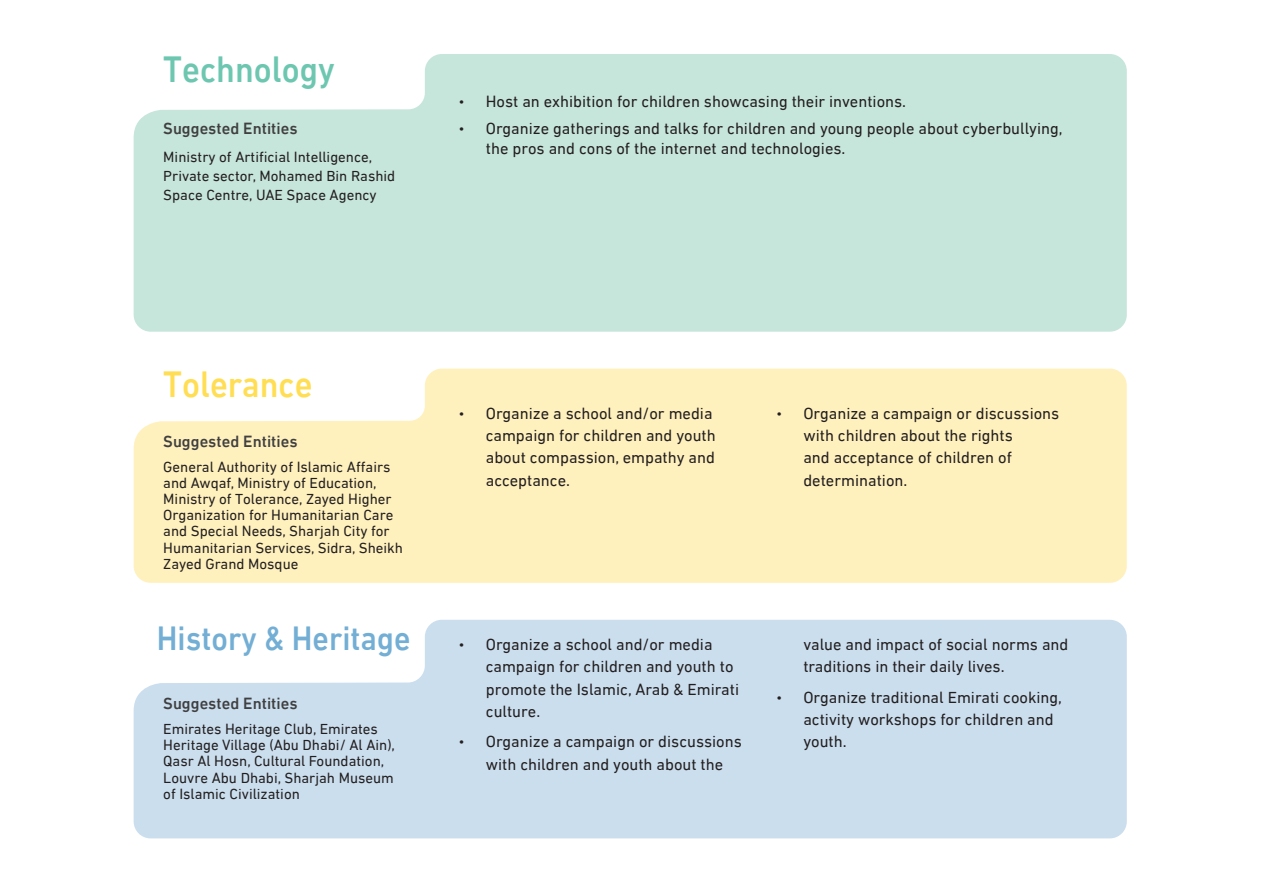
<style>
.page{position:relative;width:1263px;height:893px;background:#fff}
.page>*{position:absolute;margin:0;border:0;box-sizing:border-box;transform-origin:0 0}
.t1{font:500 37.2px "DIN Next LT Arabic";color:#6dc7b0;scale:.92 1}
.t2{font:500 37.2px "DIN Next LT Arabic";color:#ffde54;scale:.92 1}
.t3{font:500 34.2px "DIN Next LT Arabic";color:#73aed4;scale:.92 1}
.t4{font:16.5px/22.2px "DIN Next LT Arabic";color:#231f20}
.t5{font:500 16.5px "DIN Next LT Arabic";color:#404041}
.t6{font:15px/16.2px "DIN Next LT Arabic";color:#231f20}
.s1{font-family:"Koufiya LT"}
</style>
<div class="page">
<svg style="left:134px;top:620px;width:993px;height:218px;background:#cfe0ef"></svg>
<div style="left:134px;top:54px;width:993px;height:278px;background:#c7e6db"></div>
<svg style="left:134px;top:369px;width:993px;height:214px;background:#fff2c1"></svg>
<p class="t1" style="left:163px;top:47px;width:188px">Technology</p>
<p class="t5" style="left:163px;top:119px;width:136px">Suggested Entities</p>
<p class="t6" style="left:163px;top:149px;width:210px">Ministry of Artificial Intelligence,</p>
<p class="t6" style="left:163px;top:166px;width:234px;line-height:19.2px">Private sector, Mohamed Bin Rashid<br>Space Centre, UAE Space Agency</p>
<p class="t4" style="left:459px;top:90px;width:449px"><span class="s1">•</span> Host an exhibition for children showcasing their inventions.</p>
<p class="t4" style="left:486px;top:119px;width:578px;line-height:19.2px;text-indent:-27px"><span class="s1">•</span> Organize gatherings and talks for children and young people about cyberbullying, the pros and cons of the internet and technologies.</p>
<p class="t2" style="left:163px;top:362px;width:164px">Tolerance</p>
<p class="t5" style="left:163px;top:432px;width:136px">Suggested Entities</p>
<p class="t6" style="left:163px;top:458px;width:241px">General Authority of Islamic Affairs and Awqaf, Ministry of Education, Ministry of Tolerance, Zayed Higher Organization for Humanitarian Care and Special Needs, Sharjah City for Humanitarian Services, Sidra, Sheikh Zayed Grand Mosque</p>
<p class="t3" style="left:157px;top:618px;width:277px">History &amp; Heritage</p>
<p class="t5" style="left:163px;top:694px;width:136px">Suggested Entities</p>
<p class="t6" style="left:163px;top:721px;width:233px">Emirates Heritage Club, Emirates Heritage Village (Abu Dhabi/ Al Ain), Qasr Al Hosn, Cultural Foundation, Louvre Abu Dhabi, Sharjah Museum of Islamic Civilization</p>
<p class="t4" style="left:486px;top:402px;width:231px;text-indent:-27px"><span class="s1">•</span> Organize a school and/or media campaign for children and youth about compassion, empathy and acceptance.</p>
<p class="t4" style="left:803px;top:402px;width:257px;text-indent:-27px"><span class="s1">•</span> Organize a campaign or discussions with children about the rights<br>and acceptance of children of determination.</p>
<p class="t4" style="left:486px;top:633px;width:255px;text-indent:-27px"><span class="s1">•</span> Organize a school and/or media campaign for children and youth to promote the Islamic, Arab &amp; Emirati culture.</p>
<p class="t4" style="left:459px;top:731px;width:284px;text-align:center"><span class="s1">•</span> Organize a campaign or discussions with children and youth about the</p>
<p class="t4" style="left:803px;top:633px;width:266px">value and impact of social norms and traditions in their daily lives.</p>
<p class="t4" style="left:803px;top:686px;width:260px;text-indent:-27px"><span class="s1">•</span> Organize traditional Emirati cooking, activity workshops for children and youth.</p>
</div>
